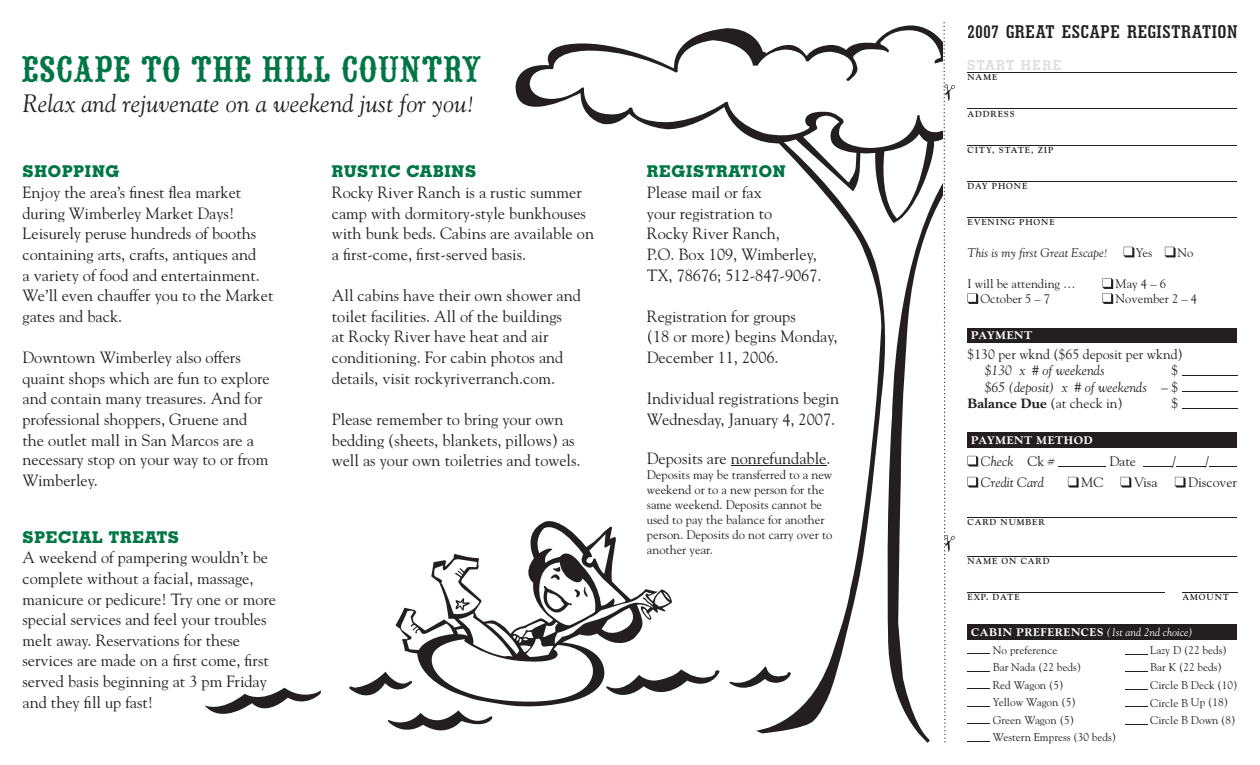
<style>
.page{position:relative;width:1260px;height:765px;background:#fff}
.page>*{position:absolute;margin:0;border:0;box-sizing:border-box;transform-origin:0 0}
.t1{font:42.5px "Saloon Girl";letter-spacing:.035em;color:#007646}
.t2{font:italic 25px "Goudy";color:#231f20}
.t3{font:700 condensed 18.75px "Geometric Slab 703 BT";letter-spacing:.04em;color:#231f20}
.t4{font:16.25px/20.6px "Goudy";color:#231f20}
.t5{font:700 16.25px "Geometric Slab 703 BT Xtra";letter-spacing:.05em;color:#007646}
.t6{font:13.75px "Goudy";color:#231f20}
.t7{font:italic 13.75px "Goudy";color:#231f20}
.t8{font:700 13.75px "Geometric Slab 703 BT";letter-spacing:.1em;color:#dcdddf}
.t9{font:12.5px/15px "Goudy";color:#231f20}
.t10{font:italic 12.5px "Goudy";color:#231f20}
.t11{font:11.25px/17.5px "Goudy";color:#231f20}
.t12{font:800 11.25px "Goudy";letter-spacing:.05em;color:#fff}
.t13{font:700 8.75px "Goudy";letter-spacing:.1em;color:#231f20}
.s1{font-style:normal}
.s2{font-weight:800}
.s3{font-weight:800;color:#fff}
.s4{font-style:italic;color:#fff}
</style>
<div class="page">
<div style="left:968px;top:328px;width:270px;height:15px;background:#231f20"></div>
<div style="left:968px;top:433px;width:270px;height:15px;background:#231f20"></div>
<div style="left:968px;top:625px;width:270px;height:15px;background:#231f20"></div>
<hr style="left:968px;top:72px;width:270px;height:1px;background:#231f20">
<hr style="left:968px;top:108px;width:270px;height:1px;background:#231f20">
<hr style="left:968px;top:145px;width:270px;height:1px;background:#231f20">
<hr style="left:968px;top:181px;width:270px;height:1px;background:#231f20">
<hr style="left:968px;top:217px;width:270px;height:1px;background:#231f20">
<svg style="left:1124px;top:247px;width:10px;height:10px"></svg>
<svg style="left:1165px;top:247px;width:11px;height:10px"></svg>
<svg style="left:968px;top:293px;width:10px;height:11px"></svg>
<svg style="left:1102px;top:278px;width:11px;height:26px"></svg>
<hr style="left:1182px;top:375px;width:56px;height:1px;background:#231f20">
<hr style="left:1182px;top:392px;width:56px;height:1px;background:#231f20">
<hr style="left:1182px;top:408px;width:56px;height:1px;background:#231f20">
<svg style="left:968px;top:456px;width:10px;height:11px"></svg>
<hr style="left:1058px;top:466px;width:48px;height:1px;background:#231f20">
<svg style="left:1143px;top:466px;width:94px;height:1px"></svg>
<svg style="left:968px;top:477px;width:10px;height:11px"></svg>
<svg style="left:1068px;top:477px;width:11px;height:11px"></svg>
<svg style="left:1121px;top:477px;width:10px;height:11px"></svg>
<svg style="left:1175px;top:477px;width:11px;height:11px"></svg>
<hr style="left:968px;top:517px;width:270px;height:1px;background:#231f20">
<hr style="left:968px;top:556px;width:270px;height:1px;background:#231f20">
<hr style="left:968px;top:592px;width:197px;height:1px;background:#231f20">
<hr style="left:1182px;top:593px;width:56px;height:1px;background:#231f20">
<svg style="left:968px;top:671px;width:22px;height:1px"></svg>
<svg style="left:968px;top:706px;width:22px;height:1px"></svg>
<svg style="left:968px;top:741px;width:22px;height:1px"></svg>
<svg style="left:1125px;top:654px;width:23px;height:1px"></svg>
<svg style="left:1125px;top:671px;width:23px;height:1px"></svg>
<svg style="left:1125px;top:689px;width:23px;height:1px"></svg>
<svg style="left:1125px;top:706px;width:23px;height:1px"></svg>
<svg style="left:1125px;top:724px;width:23px;height:1px"></svg>
<svg style="left:944px;top:22px;width:11px;height:720px"></svg>
<svg style="left:515px;top:25px;width:428px;height:718px"></svg>
<svg style="left:529px;top:29px;width:414px;height:147px"></svg>
<svg style="left:803px;top:116px;width:53px;height:67px"></svg>
<svg style="left:879px;top:134px;width:48px;height:84px"></svg>
<svg style="left:205px;top:688px;width:116px;height:26px"></svg>
<svg style="left:729px;top:665px;width:62px;height:31px"></svg>
<svg style="left:515px;top:515px;width:157px;height:4px"></svg>
<svg style="left:349px;top:519px;width:371px;height:220px"></svg>
<hr style="left:731px;top:465px;width:95px;height:1px;background:#231f20">
<h1 class="t1" style="left:22px;top:49px;width:460px">ESCAPE TO THE HILL COUNTRY</h1>
<h2 class="t2" style="left:22px;top:88px;width:454px">Relax and rejuvenate on a weekend just for you!</h2>
<p class="t5" style="left:22px;top:162px;width:98px">SHOPPING</p>
<p class="t4" style="left:22px;top:182px;width:252px">Enjoy the area’s finest flea market during Wimberley Market Days!<br>Leisurely peruse hundreds of booths containing arts, crafts, antiques and<br>a variety of food and entertainment.<br>We’ll even chauffer you to the Market gates and back.</p>
<p class="t4" style="left:22px;top:347px;width:249px">Downtown Wimberley also offers quaint shops which are fun to explore and contain many treasures. And for professional shoppers, Gruene and the outlet mall in San Marcos are a necessary stop on your way to or from<br>Wimberley.</p>
<p class="t5" style="left:22px;top:527px;width:158px">SPECIAL TREATS</p>
<p class="t4" style="left:22px;top:547px;width:255px">A weekend of pampering wouldn’t be complete without a facial, massage, manicure or pedicure! Try one or more special services and feel your troubles melt away. Reservations for these services are made on a first come, first served basis beginning at 3 pm Friday and they fill up fast!</p>
<p class="t5" style="left:332px;top:162px;width:146px">RUSTIC CABINS</p>
<p class="t4" style="left:332px;top:182px;width:264px">Rocky River Ranch is a rustic summer camp with dormitory-style bunkhouses with bunk beds. Cabins are available on a first-come, first-served basis.</p>
<p class="t4" style="left:332px;top:285px;width:251px">All cabins have their own shower and toilet facilities. All of the buildings<br>at Rocky River have heat and air conditioning. For cabin photos and details, visit rockyriverranch.com.</p>
<p class="t4" style="left:332px;top:409px;width:250px">Please remember to bring your own bedding (sheets, blankets, pillows) as well as your own toiletries and towels.</p>
<p class="t5" style="left:647px;top:162px;width:140px">REGISTRATION</p>
<p class="t4" style="left:647px;top:182px;width:176px">Please mail or fax<br>your registration to<br>Rocky River Ranch,<br>P.O. Box 109, Wimberley,<br>TX, 78676; 512-847-9067.</p>
<p class="t4" style="left:647px;top:305px;width:192px">Registration for groups<br>(18 or more) begins Monday,<br>December 11, 2006.</p>
<p class="t4" style="left:647px;top:388px;width:194px">Individual registrations begin<br>Wednesday, January 4, 2007.</p>
<p class="t4" style="left:647px;top:448px;width:185px">Deposits are nonrefundable.</p>
<p class="t9" style="left:647px;top:467px;width:187px">Deposits may be transferred to a new weekend or to a new person for the same weekend. Deposits cannot be used to pay the balance for another person. Deposits do not carry over to another year.</p>
<p class="t3" style="left:968px;top:19px;width:271px">2007 GREAT ESCAPE REGISTRATION</p>
<p class="t13" style="left:968px;top:72px;width:31px">NAME</p>
<p class="t13" style="left:968px;top:108px;width:49px">ADDRESS</p>
<p class="t13" style="left:968px;top:144px;width:88px">CITY, STATE, ZIP</p>
<p class="t13" style="left:968px;top:181px;width:61px">DAY PHONE</p>
<p class="t13" style="left:968px;top:217px;width:89px">EVENING PHONE</p>
<p class="t10" style="left:968px;top:245px;width:142px">This is my first Great Escape!</p>
<p class="t9" style="left:1136px;top:245px;width:18px">Yes</p>
<p class="t9" style="left:1177px;top:245px;width:17px">No</p>
<p class="t9" style="left:968px;top:276px;width:110px">I will be attending …</p>
<p class="t9" style="left:1116px;top:276px;width:52px">May 4 – 6</p>
<p class="t9" style="left:980px;top:291px;width:71px">October 5 – 7</p>
<p class="t9" style="left:1116px;top:291px;width:83px">November 2 – 4</p>
<p class="t12" style="left:971px;top:329px;width:63px">PAYMENT</p>
<p class="t6" style="left:968px;top:345px;width:217px">$130 per wknd ($65 deposit per wknd)</p>
<p class="t7" style="left:985px;top:362px;width:121px">$130 x # of weekends</p>
<p class="t6" style="left:1172px;top:362px;width:8px">$</p>
<p class="t7" style="left:985px;top:378px;width:195px">$65 (deposit) x # of weekends <span class="s1">– $</span></p>
<p class="t6" style="left:968px;top:395px;width:157px"><span class="s2">Balance Due</span> (at check in)</p>
<p class="t6" style="left:1172px;top:395px;width:8px">$</p>
<p class="t12" style="left:971px;top:434px;width:123px">PAYMENT METHOD</p>
<p class="t7" style="left:981px;top:453px;width:75px">Check <span class="s1">Ck #</span></p>
<p class="t6" style="left:1109px;top:453px;width:28px">Date</p>
<p class="t6" style="left:1172px;top:453px;width:5px">/</p>
<p class="t6" style="left:1205px;top:453px;width:5px">/</p>
<p class="t7" style="left:981px;top:474px;width:64px">Credit Card</p>
<p class="t6" style="left:1081px;top:474px;width:24px">MC</p>
<p class="t6" style="left:1134px;top:474px;width:25px">Visa</p>
<p class="t6" style="left:1188px;top:474px;width:50px">Discover</p>
<p class="t13" style="left:968px;top:517px;width:79px">CARD NUMBER</p>
<p class="t13" style="left:968px;top:555px;width:84px">NAME ON CARD</p>
<p class="t13" style="left:968px;top:592px;width:54px">EXP. DATE</p>
<p class="t13" style="left:1182px;top:592px;width:48px">AMOUNT</p>
<p class="t11" style="left:993px;top:623px;width:202px;text-indent:-22px"><span class="s3">CABIN PREFERENCES</span> <span class="s4">(1st and 2nd choice)<br></span>No preference<br>Bar Nada (22 beds)<br>Red Wagon (5)<br>Yellow Wagon (5)<br>Green Wagon (5)<br>Western Empress (30 beds)</p>
<p class="t8" style="left:967px;top:56px;width:96px">START HERE</p>
<p class="t11" style="left:1150px;top:641px;width:89px">Lazy D (22 beds)<br>Bar K (22 beds)<br>Circle B Deck (10)<br>Circle B Up (18)<br>Circle B Down (8)</p>
</div>
